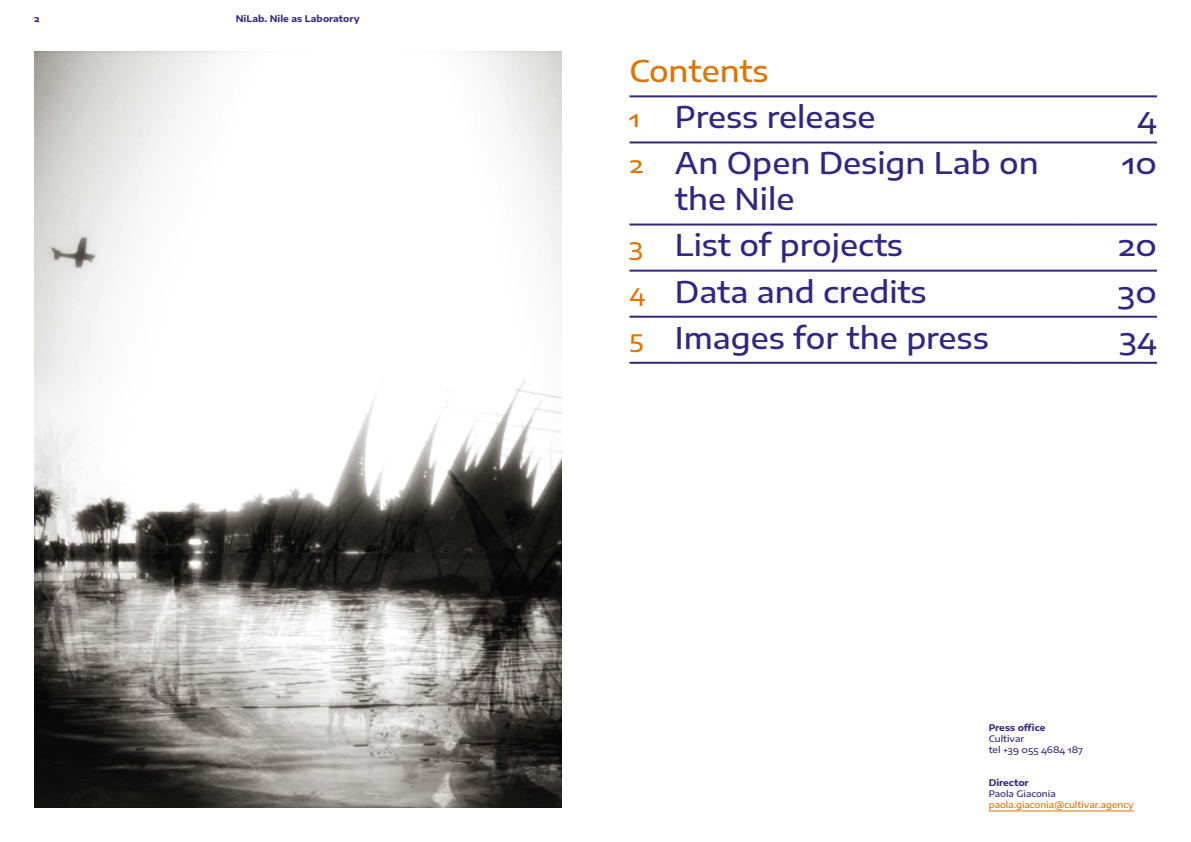
<style>
.page{position:relative;width:1191px;height:842px;background:#fff}
.page>*{position:absolute;margin:0;border:0;box-sizing:border-box;transform-origin:0 0}
.t1{font:500 30px/46.4px "Encode Sans Expanded";color:#312783}
.t2{font:700 9px "Encode Sans Expanded";color:#312783}
.t3{font:500 9px/11px "Encode Sans Expanded";color:#312783}
.t4{font:500 9px "Encode Sans Expanded";color:#e07400}
.s1{color:#e07400}
.s2{font-size:24px;color:#e07400}
</style>
<div class="page">
<hr style="left:629px;top:95px;width:46px;height:2px;background:#312783">
<hr style="left:675px;top:95px;width:404px;height:2px;background:#312783">
<hr style="left:1079px;top:95px;width:78px;height:2px;background:#312783">
<hr style="left:629px;top:141px;width:46px;height:2px;background:#312783">
<hr style="left:675px;top:141px;width:404px;height:2px;background:#312783">
<hr style="left:1079px;top:141px;width:78px;height:2px;background:#312783">
<hr style="left:629px;top:224px;width:46px;height:2px;background:#312783">
<hr style="left:675px;top:224px;width:404px;height:2px;background:#312783">
<hr style="left:1079px;top:224px;width:78px;height:2px;background:#312783">
<hr style="left:629px;top:270px;width:46px;height:2px;background:#312783">
<hr style="left:675px;top:270px;width:404px;height:2px;background:#312783">
<hr style="left:1079px;top:270px;width:78px;height:2px;background:#312783">
<hr style="left:629px;top:316px;width:46px;height:2px;background:#312783">
<hr style="left:675px;top:316px;width:404px;height:2px;background:#312783">
<hr style="left:1079px;top:316px;width:78px;height:2px;background:#312783">
<hr style="left:629px;top:362px;width:46px;height:2px;background:#312783">
<hr style="left:675px;top:362px;width:404px;height:2px;background:#312783">
<hr style="left:1079px;top:362px;width:78px;height:2px;background:#312783">
<hr style="left:988px;top:811px;width:145px;height:1px;background:#e07400">
<img style="left:34px;top:51px;width:527px;height:757px">
<p class="t2" style="left:34px;top:11px;width:7px">2</p>
<p class="t2" style="left:236px;top:11px;width:125px">NiLab. Nile as Laboratory</p>
<p class="t1" style="left:629px;top:46px;width:247px"><span class="s1">Contents<br></span><span class="s2">1</span> Press release</p>
<p class="t1" style="left:1137px;top:92px;width:21px">4</p>
<p class="t1" style="left:675px;top:144px;width:365px;line-height:36px;text-indent:-45px"><span class="s2">2</span> An Open Design Lab on the Nile</p>
<p class="t1" style="left:1122px;top:138px;width:36px">10</p>
<p class="t1" style="left:629px;top:220px;width:275px"><span class="s2">3</span> List of projects</p>
<p class="t1" style="left:1118px;top:220px;width:40px">20</p>
<p class="t1" style="left:629px;top:267px;width:298px"><span class="s2">4</span> Data and credits</p>
<p class="t1" style="left:1118px;top:267px;width:40px">30</p>
<p class="t1" style="left:629px;top:313px;width:361px"><span class="s2">5</span> Images for the press</p>
<p class="t1" style="left:1119px;top:313px;width:39px">34</p>
<p class="t2" style="left:988px;top:721px;width:58px">Press office</p>
<p class="t3" style="left:988px;top:733px;width:96px">Cultivar<br>tel +39 055 4684 187</p>
<p class="t2" style="left:988px;top:776px;width:41px">Director</p>
<p class="t3" style="left:988px;top:788px;width:69px">Paola Giaconia</p>
<p class="t4" style="left:988px;top:798px;width:147px">paola.giaconia@cultivar.agency</p>
</div>
